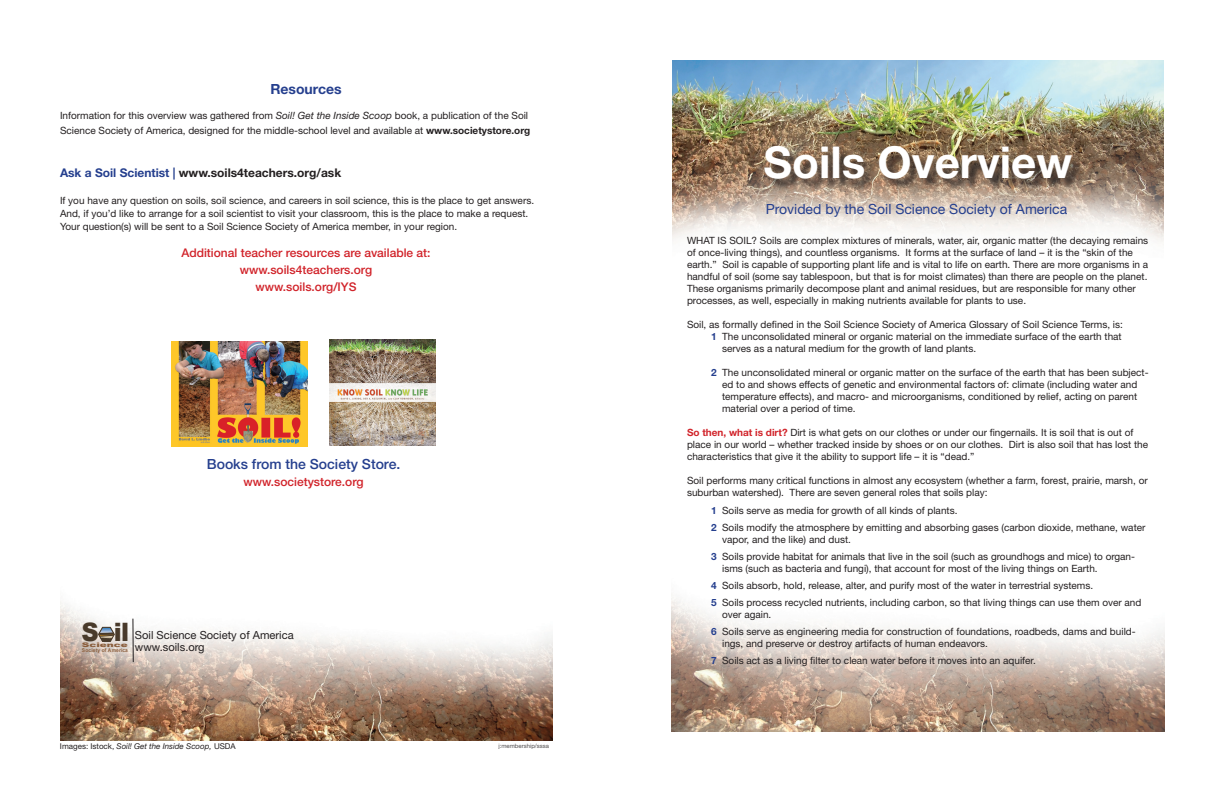
<style>
.page{position:relative;width:1224px;height:792px;background:#fff}
.page>*{position:absolute;margin:0;border:0;box-sizing:border-box;transform-origin:0 0}
.t1{font:700 44px "Helvetica Neue LT Std";color:#fff}
.t2{font:900 25.4px "Arial";color:#493a2b;scale:.95 1}
.t3{font:14px "Helvetica Neue LT Std";color:#253f8e}
.t4{font:500 14px "Helvetica Neue LT Std";color:#253f8e}
.t5{font:700 14px "Helvetica Neue LT Std";color:#253f8e}
.t6{font:500 12px "Helvetica Neue LT Std";color:#d1232a}
.t7{font:700 12px "Helvetica Neue LT Std";color:#231f20}
.t8{font:11.2px "Helvetica Neue LT Std";color:#231f20}
.t9{font:10px/12px "Helvetica Neue LT Std";color:#231f20}
.t10{font:italic 8px "Helvetica Neue LT Std";color:#231f20}
.t11{font:900 6.3px "Arial";color:#8a5d3b;scale:1.68 1}
.t12{font:6px "Helvetica Neue LT Std";color:#231f20}
.t13{font:700 5.2px "Arial";letter-spacing:.025em;color:#8a5d3b;scale:.96 1}
.s1{font-style:italic}
.s2{font-weight:700}
.s3{color:#253f8e}
.s4{color:#493a2a}
.s5{font-style:normal}
.s6{font-weight:700;color:#253f8e}
.s7{font-weight:700;color:#d1232a}
</style>
<div class="page">
<img style="left:672px;top:597px;width:492px;height:135px">
<img style="left:672px;top:60px;width:492px;height:182px">
<div style="left:767px;top:148px;width:317px;height:43px;background:#231f20;opacity:.75"></div>
<img style="left:60px;top:601px;width:492px;height:139px">
<svg style="left:98px;top:627px;width:17px;height:15px"></svg>
<svg style="left:133px;top:618px;width:1px;height:44px"></svg>
<img style="left:329px;top:340px;width:107px;height:106px">
<img style="left:172px;top:342px;width:135px;height:104px">
<p class="t5" style="left:270px;top:80px;width:73px">Resources</p>
<p class="t9" style="left:60px;top:109px;width:472px;line-height:14.4px">Information for this overview was gathered from <span class="s1">Soil! Get the Inside Scoop</span> book, a publication of the Soil<br>Science Society of America, designed for the middle-school level and available at <span class="s2">www.societystore.org</span></p>
<p class="t7" style="left:60px;top:165px;width:283px"><span class="s3">Ask a Soil Scientist |</span> www.soils4teachers.org/ask</p>
<p class="t9" style="left:60px;top:194px;width:476px;line-height:13px">If you have any question on soils, soil science, and careers in soil science, this is the place to get answers.<br>And, if you’d like to arrange for a soil scientist to visit your classroom, this is the place to make a request.<br>Your question(s) will be sent to a Soil Science Society of America member, in your region.</p>
<p class="t6" style="left:181px;top:245px;width:251px">Additional teacher resources are available at:</p>
<p class="t6" style="left:240px;top:262px;width:134px">www.soils4teachers.org</p>
<p class="t6" style="left:256px;top:279px;width:102px">www.soils.org/IYS</p>
<p class="t4" style="left:207px;top:456px;width:195px">Books from the Society Store.</p>
<p class="t6" style="left:243px;top:475px;width:122px">www.societystore.org</p>
<p class="t2" style="left:82px;top:614px;width:52px"><span class="s4">S</span> il</p>
<p class="t11" style="left:82px;top:641px;width:29px">Science</p>
<p class="t13" style="left:82px;top:647px;width:49px">Society of America</p>
<p class="t8" style="left:135px;top:629px;width:160px">Soil Science Society of America</p>
<p class="t8" style="left:135px;top:640px;width:71px">www.soils.org</p>
<p class="t10" style="left:60px;top:741px;width:177px"><span class="s5">Images: Istock,</span> Soil! Get the Inside Scoop, <span class="s5">USDA</span></p>
<p class="t12" style="left:498px;top:742px;width:52px">j:membership/sssa</p>
<p class="t1" style="left:764px;top:136px;width:310px">Soils Overview</p>
<p class="t3" style="left:766px;top:200px;width:303px">Provided by the Soil Science Society of America</p>
<p class="t9" style="left:687px;top:235px;width:463px">WHAT IS SOIL? Soils are complex mixtures of minerals, water, air, organic matter (the decaying remains of once-living things), and countless organisms. It forms at the surface of land – it is the “skin of the earth.” Soil is capable of supporting plant life and is vital to life on earth. There are more organisms in a handful of soil (some say tablespoon, but that is for moist climates) than there are people on the planet.<br>These organisms primarily decompose plant and animal residues, but are responsible for many other processes, as well, especially in making nutrients available for plants to use.</p>
<p class="t9" style="left:687px;top:319px;width:437px">Soil, as formally defined in the Soil Science Society of America Glossary of Soil Science Terms, is:</p>
<p class="t9" style="left:722px;top:331px;width:401px;text-indent:-11px"><span class="s6">1</span> The unconsolidated mineral or organic material on the immediate surface of the earth that serves as a natural medium for the growth of land plants.</p>
<p class="t9" style="left:722px;top:367px;width:428px;text-indent:-11px"><span class="s6">2</span> The unconsolidated mineral or organic matter on the surface of the earth that has been subject&shy;ed to and shows effects of genetic and environmental factors of: climate (including water and temperature effects), and macro- and microorganisms, conditioned by relief, acting on parent material over a period of time.</p>
<p class="t9" style="left:687px;top:427px;width:463px"><span class="s7">So then, what is dirt?</span> Dirt is what gets on our clothes or under our fingernails. It is soil that is out of place in our world – whether tracked inside by shoes or on our clothes. Dirt is also soil that has lost the characteristics that give it the ability to support life – it is “dead.”</p>
<p class="t9" style="left:687px;top:475px;width:462px">Soil performs many critical functions in almost any ecosystem (whether a farm, forest, prairie, marsh, or suburban watershed). There are seven general roles that soils play:</p>
<p class="t9" style="left:711px;top:505px;width:248px"><span class="s6">1</span> Soils serve as media for growth of all kinds of plants.</p>
<p class="t9" style="left:722px;top:522px;width:425px;text-indent:-11px"><span class="s6">2</span> Soils modify the atmosphere by emitting and absorbing gases (carbon dioxide, methane, water vapor, and the like) and dust.</p>
<p class="t9" style="left:722px;top:551px;width:414px;text-indent:-11px"><span class="s6">3</span> Soils provide habitat for animals that live in the soil (such as groundhogs and mice) to organ&shy;isms (such as bacteria and fungi), that account for most of the living things on Earth.</p>
<p class="t9" style="left:711px;top:580px;width:384px"><span class="s6">4</span> Soils absorb, hold, release, alter, and purify most of the water in terrestrial systems.</p>
<p class="t9" style="left:722px;top:597px;width:421px;text-indent:-11px"><span class="s6">5</span> Soils process recycled nutrients, including carbon, so that living things can use them over and over again.</p>
<p class="t9" style="left:722px;top:626px;width:415px;text-indent:-11px"><span class="s6">6</span> Soils serve as engineering media for construction of foundations, roadbeds, dams and build&shy;ings, and preserve or destroy artifacts of human endeavors.</p>
<p class="t9" style="left:711px;top:655px;width:326px"><span class="s6">7</span> Soils act as a living filter to clean water before it moves into an aquifer.</p>
</div>
